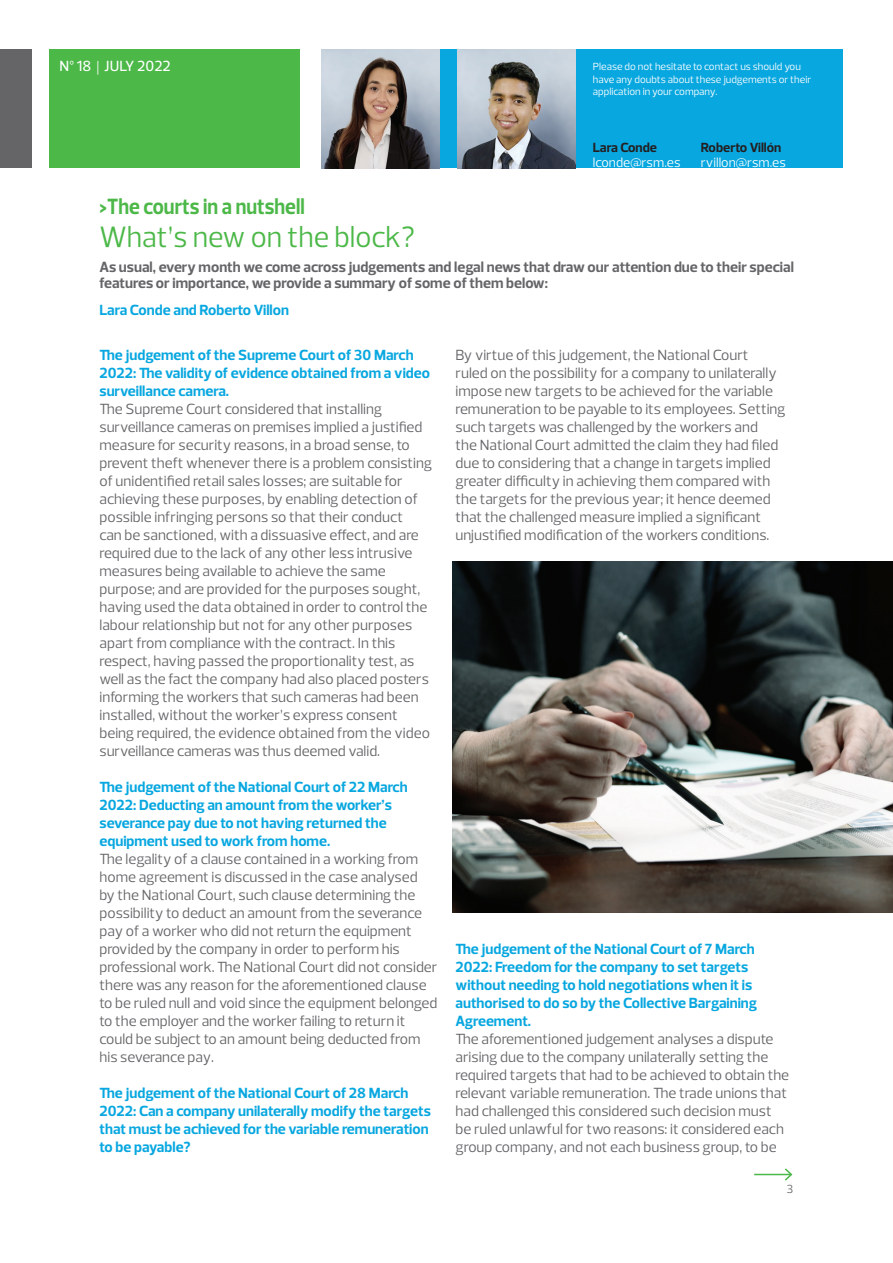
<style>
.page{position:relative;width:893px;height:1263px;background:#fff}
.page>*{position:absolute;margin:0;border:0;box-sizing:border-box;transform-origin:0 0}
.t1{font:30px "Prelo";color:#4cb848}
.t2{font:700 22.5px "Prelo";color:#4cb848;scale:.9 1}
.t3{font:15px/18px "Prelo";color:#656568}
.t4{font:700 15px/18px "Prelo";color:#08a7e0}
.t5{font:700 15px/16.5px "Prelo";color:#656568}
.t6{font:500 15px "Prelo";color:#fff}
.t7{font:13.5px "Prelo";color:#fff}
.t8{font:700 13.5px "Prelo";color:#231f20}
.t9{font:12px "Prelo";color:#656568}
.t10{font:10.5px/12.6px "Prelo";color:#fff}
.s1{font-family:"Baskerville";font-weight:400}
</style>
<div class="page">
<hr style="left:754px;top:1174px;width:37px;height:1px;background:#4cb848">
<svg style="left:783px;top:1168px;width:10px;height:13px"></svg>
<div style="left:321px;top:50px;width:522px;height:118px;background:#08a7e0"></div>
<div style="left:50px;top:50px;width:250px;height:118px;background:#4cb848"></div>
<div style="left:0;top:50px;width:31px;height:118px;background:#656568"></div>
<img style="left:321px;top:50px;width:119px;height:118px">
<img style="left:457px;top:50px;width:119px;height:118px">
<img style="left:452px;top:561px;width:441px;height:351px">
<p class="t6" style="left:60px;top:57px;width:113px">nº 18 <span class="s1">|</span> july 2022</p>
<p class="t10" style="left:593px;top:60px;width:220px">Please do not hesitate to contact us should you have any doubts about these judgements or their application in your company.</p>
<p class="t8" style="left:593px;top:139px;width:66px">Lara Conde</p>
<p class="t8" style="left:701px;top:139px;width:82px">Roberto Villón</p>
<p class="t7" style="left:593px;top:154px;width:89px">lconde@rsm.es</p>
<p class="t7" style="left:701px;top:154px;width:87px">rvillon@rsm.es</p>
<h2 class="t2" style="left:99px;top:192px;width:229px">&gt;The courts in a nutshell</h2>
<h1 class="t1" style="left:99px;top:218px;width:317px">What’s new on the block?</h1>
<p class="t5" style="left:99px;top:259px;width:696px">As usual, every month we come across judgements and legal news that draw our attention due to their special features or importance, we provide a summary of some of them below:</p>
<p class="t4" style="left:99px;top:301px;width:191px">Lara Conde and Roberto Villon</p>
<p class="t4" style="left:99px;top:346px;width:332px">The judgement of the Supreme Court of 30 March<br>2022: The validity of evidence obtained from a video surveillance camera.</p>
<p class="t3" style="left:99px;top:400px;width:334px">The Supreme Court considered that installing surveillance cameras on premises implied a justified measure for security reasons, in a broad sense, to prevent theft whenever there is a problem consisting of unidentified retail sales losses; are suitable for achieving these purposes, by enabling detection of possible infringing persons so that their conduct<br>can be sanctioned, with a dissuasive effect, and are required due to the lack of any other less intrusive measures being available to achieve the same purpose; and are provided for the purposes sought, having used the data obtained in order to control the labour relationship but not for any other purposes apart from compliance with the contract. In this respect, having passed the proportionality test, as well as the fact the company had also placed posters informing the workers that such cameras had been installed, without the worker’s express consent being required, the evidence obtained from the video surveillance cameras was thus deemed valid.</p>
<p class="t4" style="left:99px;top:778px;width:310px">The judgement of the National Court of 22 March 2022: Deducting an amount from the worker’s severance pay due to not having returned the equipment used to work from home.</p>
<p class="t3" style="left:99px;top:850px;width:339px">The legality of a clause contained in a working from home agreement is discussed in the case analysed<br>by the National Court, such clause determining the possibility to deduct an amount from the severance pay of a worker who did not return the equipment provided by the company in order to perform his professional work. The National Court did not consider there was any reason for the aforementioned clause to be ruled null and void since the equipment belonged to the employer and the worker failing to return it could be subject to an amount being deducted from his severance pay.</p>
<p class="t4" style="left:99px;top:1084px;width:333px">The judgement of the National Court of 28 March 2022: Can a company unilaterally modify the targets that must be achieved for the variable remuneration to be payable?</p>
<p class="t3" style="left:455px;top:346px;width:332px">By virtue of this judgement, the National Court<br>ruled on the possibility for a company to unilaterally impose new targets to be achieved for the variable remuneration to be payable to its employees. Setting such targets was challenged by the workers and<br>the National Court admitted the claim they had filed due to considering that a change in targets implied greater difficulty in achieving them compared with the targets for the previous year; it hence deemed that the challenged measure implied a significant unjustified modification of the workers conditions.</p>
<p class="t4" style="left:455px;top:940px;width:303px">The judgement of the National Court of 7 March 2022: Freedom for the company to set targets without needing to hold negotiations when it is authorised to do so by the Collective Bargaining Agreement.</p>
<p class="t3" style="left:455px;top:1030px;width:335px">The aforementioned judgement analyses a dispute arising due to the company unilaterally setting the required targets that had to be achieved to obtain the relevant variable remuneration. The trade unions that had challenged this considered such decision must be ruled unlawful for two reasons: it considered each group company, and not each business group, to be</p>
<p class="t9" style="left:787px;top:1181px;width:8px">3</p>
</div>
